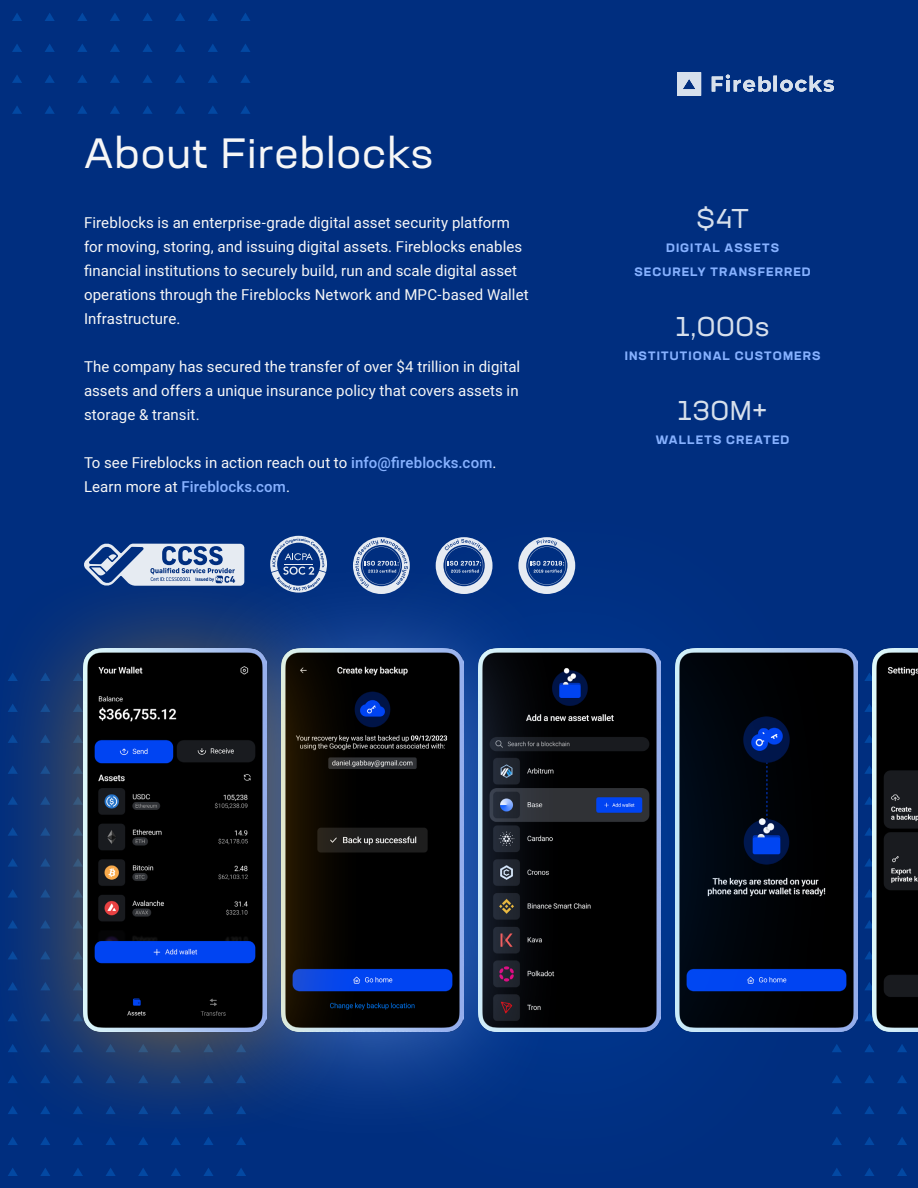
<style>
.page{position:relative;width:918px;height:1188px;background:#002e7f}
.page>*{position:absolute;margin:0;border:0;box-sizing:border-box;transform-origin:0 0}
.t1{font:expanded 42px "Neusa Next Pro";color:#f6f6f6}
.t2{font:expanded 27px "Neusa Next Pro";letter-spacing:-.005em;color:#d7e0ec}
.t3{font:15px/24px "Heebo";letter-spacing:.005em;color:#f6f6f6}
.t4{font:700 expanded 12px/24px "Neusa Next Pro";letter-spacing:.095em;color:#86b1ff;text-align:center}
.s1{font-weight:500;color:#86b1ff}
</style>
<div class="page">
<svg style="left:864px;top:673px;width:8px;height:8px"></svg>
<svg style="left:864px;top:704px;width:8px;height:8px"></svg>
<svg style="left:864px;top:735px;width:8px;height:8px"></svg>
<svg style="left:865px;top:766px;width:7px;height:8px"></svg>
<svg style="left:865px;top:797px;width:7px;height:8px"></svg>
<svg style="left:865px;top:827px;width:7px;height:9px"></svg>
<svg style="left:865px;top:858px;width:7px;height:9px"></svg>
<svg style="left:865px;top:889px;width:7px;height:9px"></svg>
<svg style="left:865px;top:920px;width:7px;height:8px"></svg>
<svg style="left:865px;top:951px;width:7px;height:8px"></svg>
<svg style="left:865px;top:982px;width:7px;height:8px"></svg>
<svg style="left:865px;top:1013px;width:7px;height:8px"></svg>
<svg style="left:865px;top:1044px;width:9px;height:8px"></svg>
<svg style="left:897px;top:1044px;width:10px;height:8px"></svg>
<svg style="left:865px;top:1075px;width:9px;height:8px"></svg>
<svg style="left:897px;top:1075px;width:10px;height:8px"></svg>
<svg style="left:865px;top:1106px;width:9px;height:8px"></svg>
<svg style="left:897px;top:1106px;width:10px;height:8px"></svg>
<svg style="left:865px;top:1137px;width:9px;height:8px"></svg>
<svg style="left:897px;top:1137px;width:10px;height:8px"></svg>
<svg style="left:864px;top:1168px;width:10px;height:8px"></svg>
<svg style="left:897px;top:1168px;width:10px;height:8px"></svg>
<svg style="left:8px;top:1168px;width:10px;height:8px"></svg>
<svg style="left:40px;top:1168px;width:10px;height:8px"></svg>
<svg style="left:73px;top:1168px;width:10px;height:8px"></svg>
<svg style="left:106px;top:1168px;width:10px;height:8px"></svg>
<svg style="left:138px;top:1168px;width:10px;height:8px"></svg>
<svg style="left:171px;top:1168px;width:10px;height:8px"></svg>
<svg style="left:204px;top:1168px;width:9px;height:8px"></svg>
<svg style="left:236px;top:1168px;width:10px;height:8px"></svg>
<svg style="left:12px;top:13px;width:10px;height:8px"></svg>
<svg style="left:45px;top:13px;width:10px;height:8px"></svg>
<svg style="left:77px;top:13px;width:10px;height:8px"></svg>
<svg style="left:110px;top:13px;width:10px;height:8px"></svg>
<svg style="left:143px;top:13px;width:10px;height:8px"></svg>
<svg style="left:175px;top:13px;width:10px;height:8px"></svg>
<svg style="left:208px;top:13px;width:10px;height:8px"></svg>
<svg style="left:240px;top:13px;width:10px;height:8px"></svg>
<svg style="left:12px;top:44px;width:10px;height:8px"></svg>
<svg style="left:45px;top:44px;width:10px;height:8px"></svg>
<svg style="left:77px;top:44px;width:10px;height:8px"></svg>
<svg style="left:110px;top:44px;width:10px;height:8px"></svg>
<svg style="left:143px;top:44px;width:10px;height:8px"></svg>
<svg style="left:175px;top:44px;width:10px;height:8px"></svg>
<svg style="left:208px;top:44px;width:10px;height:8px"></svg>
<svg style="left:240px;top:44px;width:10px;height:8px"></svg>
<svg style="left:12px;top:75px;width:10px;height:8px"></svg>
<svg style="left:45px;top:75px;width:10px;height:8px"></svg>
<svg style="left:77px;top:75px;width:10px;height:8px"></svg>
<svg style="left:110px;top:75px;width:10px;height:8px"></svg>
<svg style="left:143px;top:75px;width:9px;height:8px"></svg>
<svg style="left:175px;top:75px;width:10px;height:8px"></svg>
<svg style="left:208px;top:75px;width:10px;height:8px"></svg>
<svg style="left:240px;top:75px;width:10px;height:8px"></svg>
<svg style="left:12px;top:106px;width:10px;height:8px"></svg>
<svg style="left:45px;top:106px;width:10px;height:8px"></svg>
<svg style="left:77px;top:106px;width:10px;height:8px"></svg>
<svg style="left:110px;top:106px;width:10px;height:8px"></svg>
<svg style="left:143px;top:106px;width:9px;height:8px"></svg>
<svg style="left:175px;top:106px;width:10px;height:8px"></svg>
<svg style="left:208px;top:106px;width:10px;height:8px"></svg>
<svg style="left:241px;top:106px;width:9px;height:8px"></svg>
<div style="left:277px;top:463px;width:585px;height:725px;background:#0072f7;opacity:.3"></div>
<img style="left:566px;top:648px;width:94px;height:384px">
<div style="left:178px;top:557px;width:388px;height:591px;background:#86b1ff;opacity:.5"></div>
<img style="left:369px;top:648px;width:94px;height:384px">
<div style="left:0;top:557px;width:369px;height:591px;background:#f59b00;opacity:.5"></div>
<img style="left:84px;top:648px;width:182px;height:384px">
<img style="left:872px;top:648px;width:46px;height:384px">
<svg style="left:353px;top:537px;width:57px;height:57px"></svg>
<svg style="left:436px;top:537px;width:57px;height:57px"></svg>
<svg style="left:518px;top:537px;width:57px;height:57px"></svg>
<svg style="left:83px;top:543px;width:161px;height:44px"></svg>
<svg style="left:203px;top:569px;width:28px;height:13px"></svg>
<svg style="left:270px;top:536px;width:57px;height:57px"></svg>
<svg style="left:712px;top:75px;width:122px;height:17px"></svg>
<svg style="left:677px;top:72px;width:24px;height:24px"></svg>
<h1 class="t1" style="left:84px;top:127px;width:351px">About Fireblocks</h1>
<p class="t3" style="left:84px;top:211px;width:446px">Fireblocks is an enterprise-grade digital asset security platform for moving, storing, and issuing digital assets. Fireblocks enables financial institutions to securely build, run and scale digital asset operations through the Fireblocks Network and MPC-based Wallet Infrastructure.</p>
<p class="t3" style="left:84px;top:355px;width:438px;text-align:justify">The company has secured the transfer of over $4 trillion in digital assets and offers a unique insurance policy that covers assets in storage &amp; transit.</p>
<p class="t3" style="left:84px;top:451px;width:414px">To see Fireblocks in action reach out to <span class="s1">info@fireblocks.com</span>.<br>Learn more at <span class="s1">Fireblocks.com</span>.</p>
<h2 class="t2" style="left:696px;top:201px;width:54px">$4T</h2>
<p class="t4" style="left:635px;top:236px;width:178px">DIGITAL ASSETS<br>SECURELY TRANSFERRED</p>
<h2 class="t2" style="left:676px;top:309px;width:95px">1,000s</h2>
<p class="t4" style="left:625px;top:344px;width:197px">INSTITUTIONAL CUSTOMERS</p>
<h2 class="t2" style="left:678px;top:393px;width:91px">130M+</h2>
<p class="t4" style="left:656px;top:428px;width:135px">WALLETS CREATED</p>
</div>
